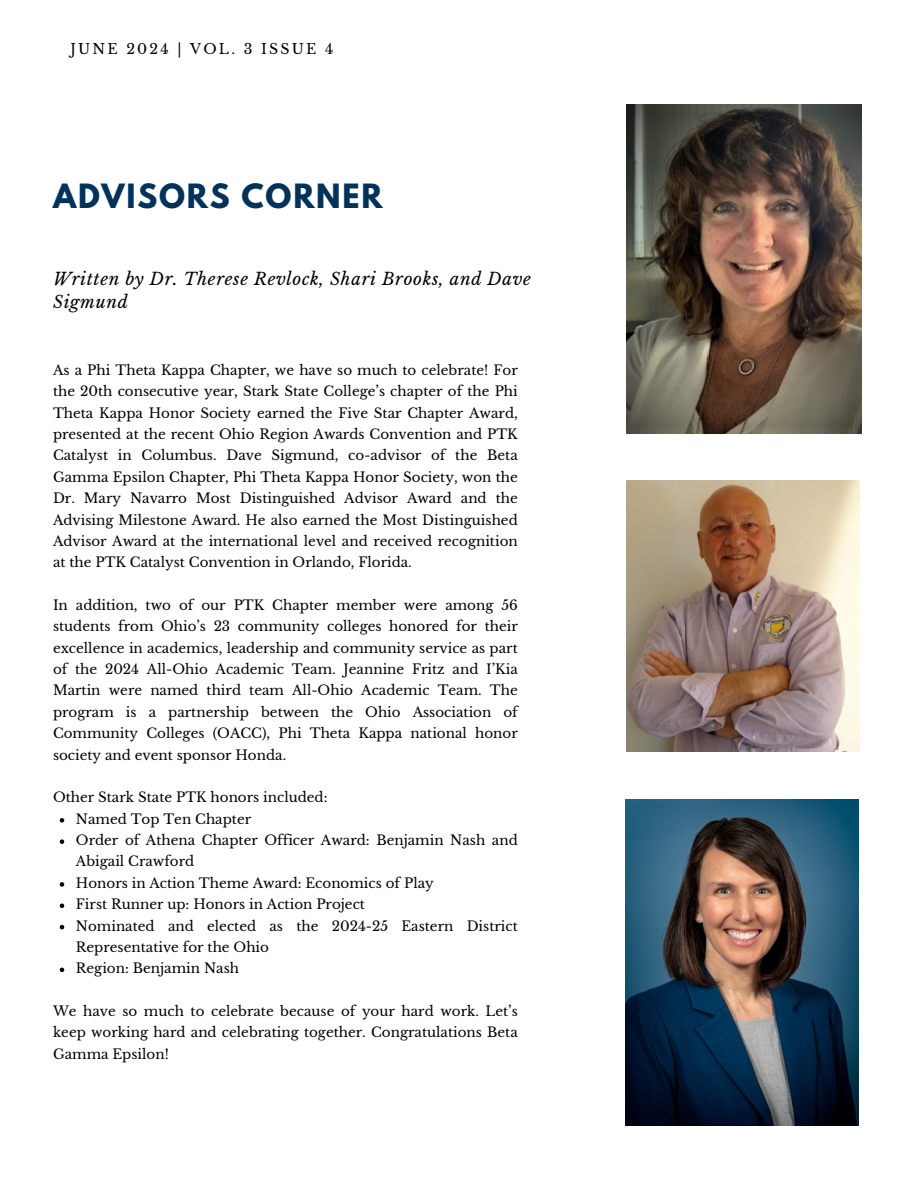
<style>
.page{position:relative;width:918px;height:1188px;background:#fff}
.page>*{position:absolute;margin:0;border:0;box-sizing:border-box;transform-origin:0 0}
.t1{font:700 29.7px "League Spartan";letter-spacing:.06em;color:#00325a}
.t2{font:italic 16.95px/23.2px "Libre Baskerville";letter-spacing:.04em;color:#000}
.t3{font:14.1px "Libre Baskerville";letter-spacing:.16em;color:#000}
.t4{font:13.5px/21.3px "Libre Baskerville";color:#000;text-align:justify}
</style>
<div class="page">
<img style="left:627px;top:105px;width:235px;height:328px">
<img style="left:627px;top:480px;width:232px;height:271px">
<img style="left:626px;top:799px;width:233px;height:326px">
<svg style="left:60px;top:818px;width:4px;height:5px"></svg>
<svg style="left:60px;top:839px;width:4px;height:5px"></svg>
<svg style="left:60px;top:882px;width:4px;height:5px"></svg>
<svg style="left:60px;top:904px;width:4px;height:4px"></svg>
<svg style="left:60px;top:925px;width:4px;height:4px"></svg>
<svg style="left:60px;top:968px;width:4px;height:4px"></svg>
<p class="t3" style="left:70px;top:41px;width:264px">JUNE 2024 | VOL. 3 ISSUE 4</p>
<p class="t1" style="left:53px;top:181px;width:331px">ADVISORS CORNER</p>
<p class="t2" style="left:53px;top:267px;width:479px">Written by Dr. Therese Revlock, Shari Brooks, and Dave<br>Sigmund</p>
<p class="t4" style="left:53px;top:360px;width:466px">As a Phi Theta Kappa Chapter, we have so much to celebrate! For the 20th consecutive year, Stark State College’s chapter of the Phi Theta Kappa Honor Society earned the Five Star Chapter Award, presented at the recent Ohio Region Awards Convention and PTK Catalyst in Columbus. Dave Sigmund, co-advisor of the Beta Gamma Epsilon Chapter, Phi Theta Kappa Honor Society, won the Dr. Mary Navarro Most Distinguished Advisor Award and the Advising Milestone Award. He also earned the Most Distinguished Advisor Award at the international level and received recognition at the PTK Catalyst Convention in Orlando, Florida.</p>
<p class="t4" style="left:53px;top:595px;width:466px">In addition, two of our PTK Chapter member were among 56 students from Ohio’s 23 community colleges honored for their excellence in academics, leadership and community service as part of the 2024 All-Ohio Academic Team. Jeannine Fritz and I’Kia Martin were named third team All-Ohio Academic Team. The program is a partnership between the Ohio Association of Community Colleges (OACC), Phi Theta Kappa national honor society and event sponsor Honda.</p>
<p class="t4" style="left:53px;top:787px;width:276px">Other Stark State PTK honors included:</p>
<p class="t4" style="left:76px;top:808px;width:177px">Named Top Ten Chapter</p>
<p class="t4" style="left:76px;top:830px;width:443px">Order of Athena Chapter Officer Award: Benjamin Nash and<br>Abigail Crawford</p>
<p class="t4" style="left:76px;top:872px;width:359px">Honors in Action Theme Award: Economics of Play</p>
<p class="t4" style="left:76px;top:894px;width:291px">First Runner up: Honors in Action Project</p>
<p class="t4" style="left:76px;top:915px;width:443px">Nominated and elected as the 2024-25 Eastern District<br>Representative for the Ohio</p>
<p class="t4" style="left:76px;top:958px;width:165px">Region: Benjamin Nash</p>
<p class="t4" style="left:53px;top:1001px;width:466px">We have so much to celebrate because of your hard work. Let’s keep working hard and celebrating together. Congratulations Beta Gamma Epsilon!</p>
</div>
